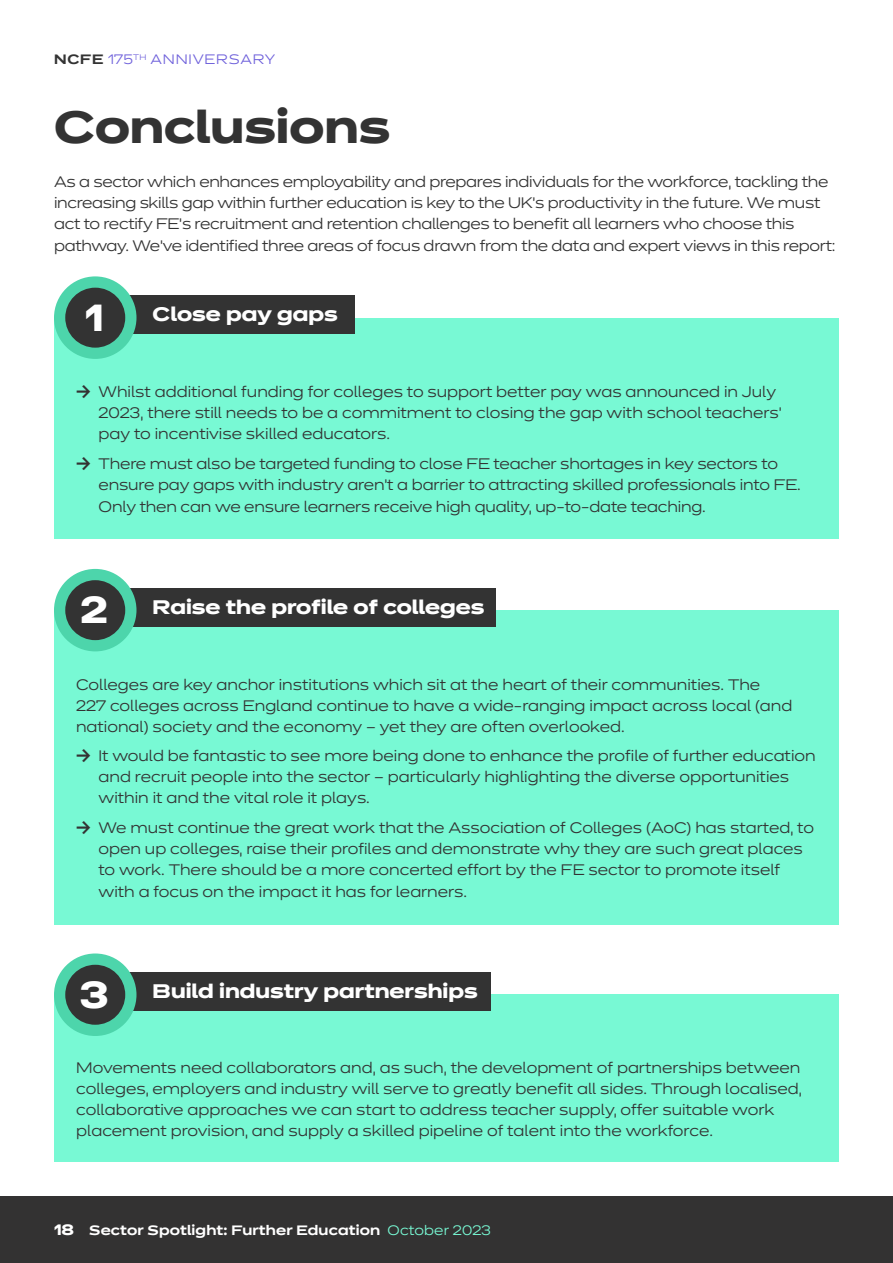
<style>
.page{position:relative;width:893px;height:1263px;background:#fff}
.page>*{position:absolute;margin:0;border:0;box-sizing:border-box;transform-origin:0 0}
.t1{font:700 45px "Dinamit";color:#333}
.t2{font:700 37.5px "Dinamit";color:#fff}
.t3{font:700 19.5px "Dinamit";color:#fff}
.t4{font:300 15px/21px "Dinamit";color:#333}
.t5{font:300 15px/21px "Dinamit";letter-spacing:-.02em;color:#333}
.t6{font:600 13.5px "Dinamit";letter-spacing:.01em;color:#fff}
.t7{font:300 13.5px "Dinamit";letter-spacing:.06em;color:#6f61db}
.s1{font-weight:600;color:#333}
.s2{font-weight:600}
.s3{font-size:37.5px}
.s4{font-weight:700;font-size:15px}
.s5{font-weight:300;color:#78f9d4}
</style>
<div class="page">
<div style="left:0;top:1196px;width:893px;height:67px;background:#333232"></div>
<div style="left:54px;top:610px;width:785px;height:314px;background:#78f9d4"></div>
<div style="left:95px;top:588px;width:401px;height:38px;background:#333"></div>
<div style="left:54px;top:569px;width:82px;height:82px;background:#4dd5ab;border-radius:50%"></div>
<div style="left:65px;top:580px;width:60px;height:60px;background:#333;border-radius:50%"></div>
<div style="left:54px;top:318px;width:785px;height:221px;background:#78f9d4"></div>
<div style="left:95px;top:296px;width:259px;height:38px;background:#333"></div>
<div style="left:54px;top:276px;width:82px;height:83px;background:#4dd5ab;border-radius:50%"></div>
<div style="left:65px;top:288px;width:60px;height:60px;background:#333;border-radius:50%"></div>
<div style="left:54px;top:995px;width:785px;height:167px;background:#78f9d4"></div>
<div style="left:95px;top:973px;width:396px;height:38px;background:#333"></div>
<div style="left:54px;top:953px;width:82px;height:83px;background:#4dd5ab;border-radius:50%"></div>
<div style="left:65px;top:965px;width:60px;height:60px;background:#333;border-radius:50%"></div>
<p class="t7" style="left:54px;top:49px;width:223px"><span class="s1">NCFE</span> 175<sup>TH</sup> ANNIVERSARY</p>
<h1 class="t1" style="left:54px;top:88px;width:338px">Conclusions</h1>
<p class="t5" style="left:54px;top:169px;width:776px">As a sector which enhances employability and prepares individuals for the workforce, tackling the increasing skills gap within further education is key to the UK’s productivity in the future. We must act to rectify FE’s recruitment and retention challenges to benefit all learners who choose this</p>
<p class="t5" style="left:54px;top:234px;width:783px">pathway. We’ve identified three areas of focus drawn from the data and expert views in this report:</p>
<h2 class="t2" style="left:85px;top:285px;width:20px">1</h2>
<h3 class="t3" style="left:153px;top:297px;width:187px">Close pay gaps</h3>
<p class="t4" style="left:99px;top:380px;width:685px;text-indent:-22px"><span class="s2">→</span> Whilst additional funding for colleges to support better pay was announced in July<br>2023, there still needs to be a commitment to closing the gap with school teachers’ pay to incentivise skilled educators.</p>
<p class="t4" style="left:99px;top:451px;width:704px;text-indent:-22px"><span class="s2">→</span> There must also be targeted funding to close FE teacher shortages in key sectors to ensure pay gaps with industry aren’t a barrier to attracting skilled professionals into FE.</p>
<p class="t4" style="left:99px;top:495px;width:609px">Only then can we ensure learners receive high quality, up-to-date teaching.</p>
<h3 class="t3" style="left:81px;top:590px;width:405px"><span class="s3">2</span> Raise the profile of colleges</h3>
<p class="t4" style="left:76px;top:672px;width:718px">Colleges are key anchor institutions which sit at the heart of their communities. The<br>227 colleges across England continue to have a wide-ranging impact across local (and national) society and the economy – yet they are often overlooked.</p>
<p class="t4" style="left:99px;top:743px;width:719px;text-indent:-22px"><span class="s2">→</span> It would be fantastic to see more being done to enhance the profile of further education and recruit people into the sector – particularly highlighting the diverse opportunities within it and the vital role it plays.</p>
<p class="t4" style="left:99px;top:815px;width:717px;text-indent:-22px"><span class="s2">→</span> We must continue the great work that the Association of Colleges (AoC) has started, to open up colleges, raise their profiles and demonstrate why they are such great places to work. There should be a more concerted effort by the FE sector to promote itself</p>
<p class="t4" style="left:99px;top:879px;width:370px">with a focus on the impact it has for learners.</p>
<h3 class="t3" style="left:80px;top:974px;width:399px"><span class="s3">3</span> Build industry partnerships</h3>
<p class="t4" style="left:76px;top:1055px;width:727px">Movements need collaborators and, as such, the development of partnerships between colleges, employers and industry will serve to greatly benefit all sides. Through localised, collaborative approaches we can start to address teacher supply, offer suitable work placement provision, and supply a skilled pipeline of talent into the workforce.</p>
<p class="t6" style="left:54px;top:1218px;width:438px"><span class="s4">18</span> Sector Spotlight: Further Education <span class="s5">October 2023</span></p>
</div>
